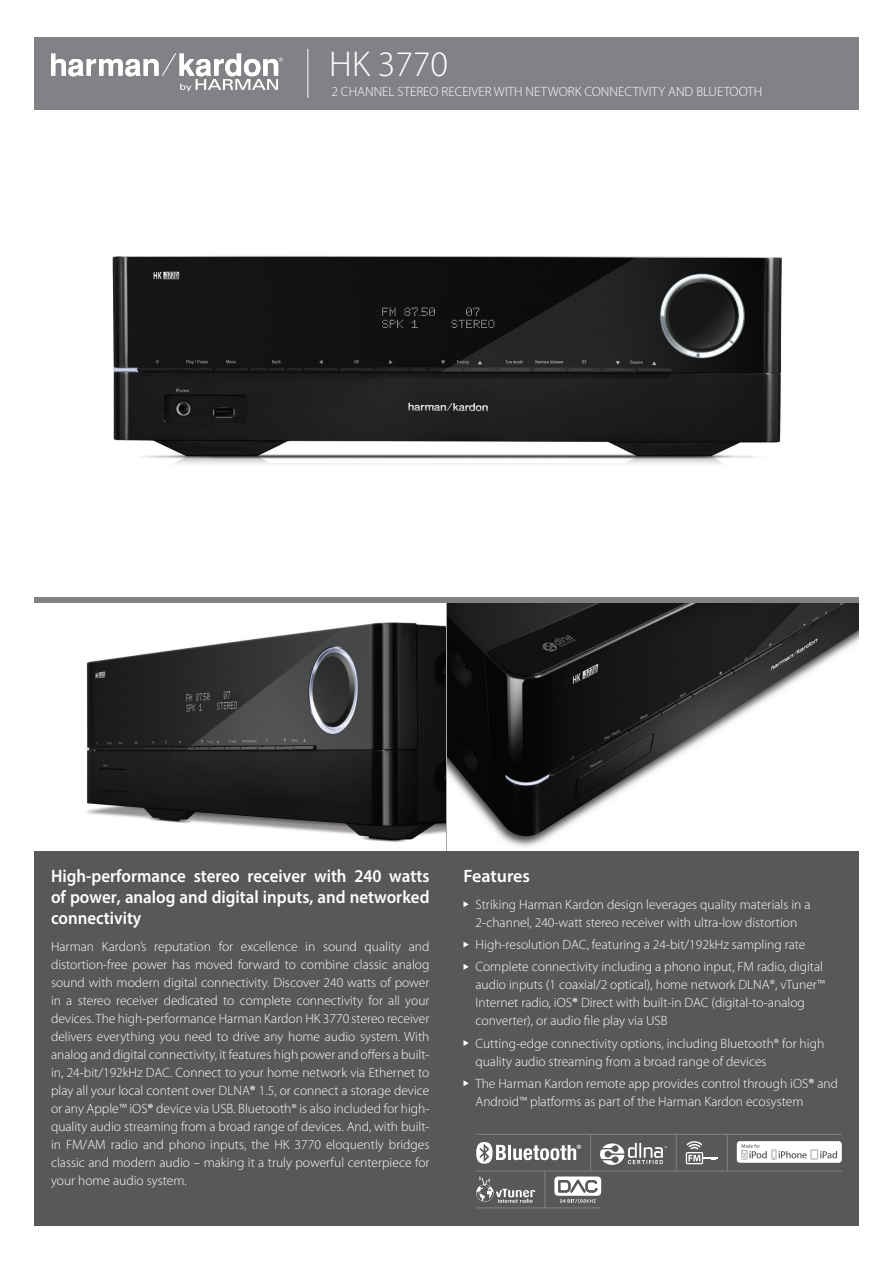
<style>
.page{position:relative;width:893px;height:1263px;background:#fff}
.page>*{position:absolute;margin:0;border:0;box-sizing:border-box;transform-origin:0 0}
.t1{font:300 36px "Myriad Pro";color:#fff}
.t2{font:600 18px/21px "Myriad Pro";color:#fff;text-align:justify;scale:.94 1}
.t3{font:600 18px "Myriad Pro";color:#fff}
.t4{font:300 13.5px/18px "Myriad Pro";color:#fff}
.s1{font-weight:600}
</style>
<div class="page">
<img style="left:34px;top:622px;width:412px;height:230px">
<img style="left:447px;top:603px;width:412px;height:249px">
<div style="left:34px;top:597px;width:825px;height:6px;background:#808285"></div>
<hr style="left:446px;top:603px;width:1px;height:249px;background:#a8a9ad">
<div style="left:34px;top:37px;width:825px;height:72px;background:#808285"></div>
<svg style="left:51px;top:53px;width:232px;height:38px"></svg>
<hr style="left:307px;top:49px;width:1px;height:49px;background:#fff">
<div style="left:34px;top:852px;width:825px;height:374px;background:#57585a"></div>
<svg style="left:463px;top:901px;width:6px;height:6px"></svg>
<svg style="left:463px;top:941px;width:6px;height:6px"></svg>
<svg style="left:463px;top:964px;width:6px;height:6px"></svg>
<svg style="left:463px;top:1040px;width:6px;height:6px"></svg>
<svg style="left:463px;top:1080px;width:6px;height:6px"></svg>
<svg style="left:600px;top:1143px;width:67px;height:22px"></svg>
<hr style="left:476px;top:1171px;width:366px;height:1px;background:#808285">
<hr style="left:476px;top:1134px;width:366px;height:1px;background:#808285">
<div style="left:737px;top:1141px;width:105px;height:22px;background:#fff;border-radius:3px"></div>
<svg style="left:741px;top:1144px;width:96px;height:15px"></svg>
<hr style="left:476px;top:1207px;width:125px;height:1px;background:#808285">
<svg style="left:476px;top:1142px;width:105px;height:22px"></svg>
<hr style="left:676px;top:1135px;width:1px;height:36px;background:#808285">
<hr style="left:544px;top:1171px;width:1px;height:37px;background:#808285">
<hr style="left:727px;top:1135px;width:1px;height:36px;background:#808285">
<hr style="left:590px;top:1134px;width:1px;height:37px;background:#808285">
<svg style="left:686px;top:1141px;width:32px;height:23px"></svg>
<svg style="left:554px;top:1176px;width:47px;height:27px"></svg>
<svg style="left:476px;top:1176px;width:59px;height:27px"></svg>
<img style="left:112px;top:256px;width:670px;height:209px">
<p class="t1" style="left:329px;top:44px;width:120px">HK 3770</p>
<p class="t4" style="left:331px;top:83px;width:432px">2 CHANNEL STEREO RECEIVER WITH NETWORK CONNECTIVITY AND BLUETOOTH</p>
<p class="t2" style="left:51px;top:865px;width:404px">High-performance stereo receiver with 240 watts of power, analog and digital inputs, and networked connectivity</p>
<p class="t4" style="left:51px;top:937px;width:380px;text-align:justify">Harman Kardon’s reputation for excellence in sound quality and distortion-free power has moved forward to combine classic analog sound with modern digital connectivity. Discover 240 watts of power in a stereo receiver dedicated to complete connectivity for all your devices. The high-performance Harman Kardon HK 3770 stereo receiver delivers everything you need to drive any home audio system. With analog and digital connectivity, it features high power and offers a built&shy;in, 24-bit/192kHz DAC. Connect to your home network via Ethernet to play all your local content over DLNA<span class="s1">®</span> 1.5, or connect a storage device or any Apple™ iOS<span class="s1">®</span> device via USB. Bluetooth® is also included for high&shy;quality audio streaming from a broad range of devices. And, with built&shy;in FM/AM radio and phono inputs, the HK 3770 eloquently bridges classic and modern audio – making it a truly powerful centerpiece for your home audio system.</p>
<p class="t3" style="left:463px;top:865px;width:68px">Features</p>
<p class="t4" style="left:475px;top:895px;width:337px">Striking Harman Kardon design leverages quality materials in a<br>2-channel, 240-watt stereo receiver with ultra-low distortion</p>
<p class="t4" style="left:475px;top:936px;width:331px">High-resolution DAC, featuring a 24-bit/192kHz sampling rate</p>
<p class="t4" style="left:475px;top:958px;width:351px">Complete connectivity including a phono input, FM radio, digital audio inputs (1 coaxial/2 optical), home network DLNA®, vTuner™ Internet radio, iOS<span class="s1">®</span> Direct with built-in DAC (digital-to-analog converter), or audio file play via USB</p>
<p class="t4" style="left:475px;top:1034px;width:350px">Cutting-edge connectivity options, including Bluetooth® for high quality audio streaming from a broad range of devices</p>
<p class="t4" style="left:475px;top:1074px;width:364px">The Harman Kardon remote app provides control through iOS<span class="s1">®</span> and<br>Android™ platforms as part of the Harman Kardon ecosystem</p>
</div>
